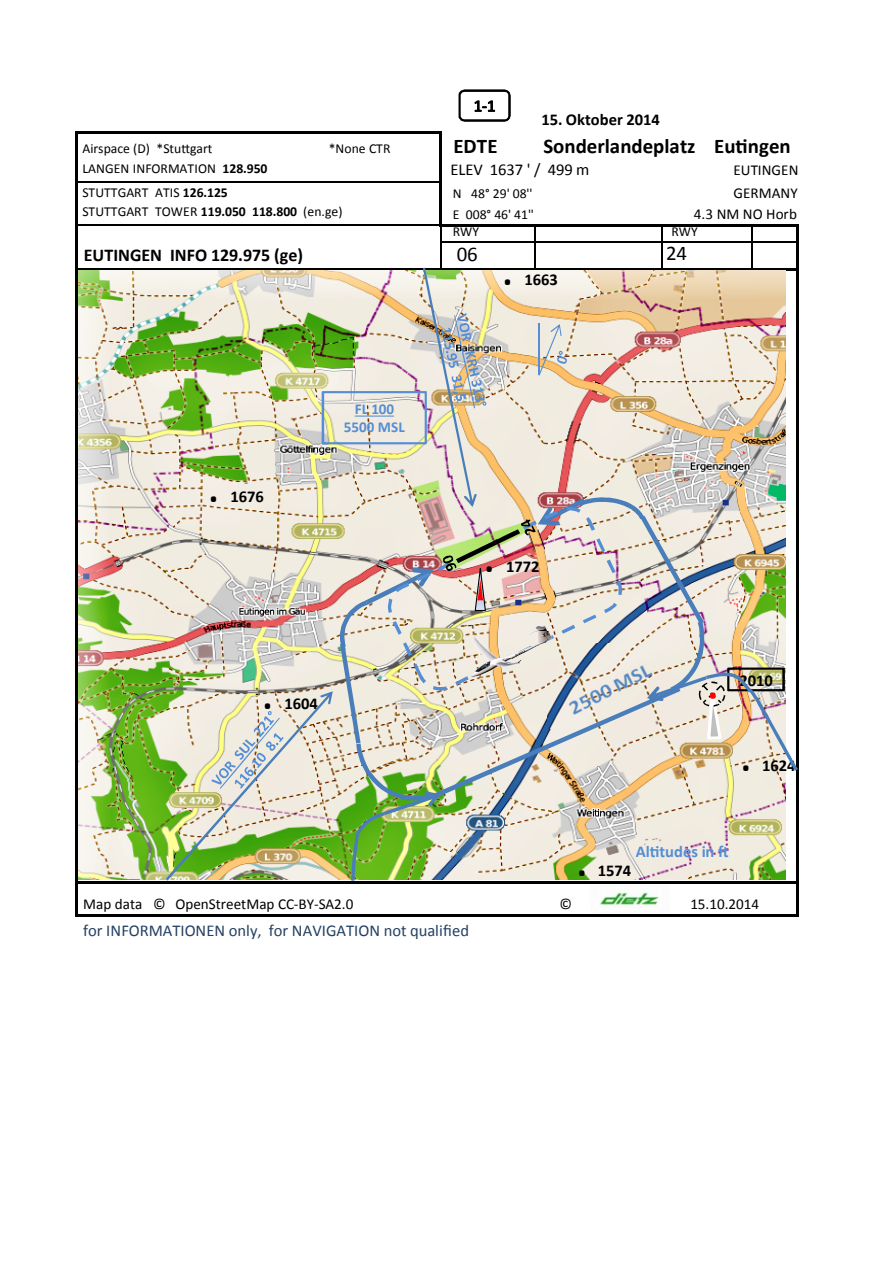
<style>
.page{position:relative;width:893px;height:1263px;background:#fff}
.page>*{position:absolute;margin:0;border:0;box-sizing:border-box;transform-origin:0 0}
.t1{font:54px "Calibri";color:#f00}
.t2{font:700 20.85px "Calibri";color:#000}
.t3{font:20.85px "Calibri";color:#000}
.t4{font:700 18px "Calibri";letter-spacing:-.005em;color:#000}
.t5{font:700 16.5px "Calibri";letter-spacing:-.005em;color:#000}
.t6{font:16.5px "Calibri";color:#244062}
.t7{font:16.5px "Calibri";letter-spacing:-.005em;color:#000}
.t8{font:700 16.5px "Calibri";color:#558ed5}
.t9{font:15.15px "Calibri";color:#000}
.t10{font:700 15.15px/18.3px "Calibri";letter-spacing:-.005em;color:#558ed5;text-align:center}
.t11{font:13.65px "Calibri";color:#000}
.s1{font-weight:700}
.s2{font-size:36px}
</style>
<div class="page">
<hr style="left:78px;top:225px;width:361px;height:1px;background:#000">
<hr style="left:439px;top:134px;width:3px;height:93px;background:#000">
<hr style="left:76px;top:132px;width:2px;height:785px;background:#000">
<hr style="left:440px;top:227px;width:1px;height:41px;background:#000">
<hr style="left:534px;top:227px;width:2px;height:41px;background:#000">
<hr style="left:661px;top:227px;width:2px;height:41px;background:#000">
<hr style="left:751px;top:227px;width:2px;height:41px;background:#000">
<hr style="left:796px;top:227px;width:2px;height:690px;background:#000">
<hr style="left:78px;top:132px;width:364px;height:2px;background:#000">
<hr style="left:78px;top:181px;width:361px;height:1px;background:#000">
<hr style="left:442px;top:224px;width:356px;height:3px;background:#000">
<hr style="left:441px;top:242px;width:355px;height:1px;background:#000">
<hr style="left:78px;top:268px;width:720px;height:3px;background:#000">
<hr style="left:78px;top:881px;width:720px;height:3px;background:#000">
<hr style="left:78px;top:914px;width:720px;height:3px;background:#000">
<img style="left:79px;top:270px;width:87px;height:610px">
<svg style="left:458px;top:89px;width:52px;height:33px"></svg>
<img style="left:166px;top:268px;width:631px;height:613px">
<img style="left:600px;top:892px;width:59px;height:14px">
<p class="t5" style="left:541px;top:109px;width:120px">15. Oktober 2014</p>
<p class="t11" style="left:82px;top:140px;width:131px">Airspace (D) *Stuttgart</p>
<p class="t11" style="left:329px;top:140px;width:63px">*None CTR</p>
<h2 class="t2" style="left:453px;top:133px;width:46px">EDTE</h2>
<h2 class="t2" style="left:543px;top:133px;width:249px">Sonderlandeplatz Eutingen</h2>
<p class="t11" style="left:82px;top:160px;width:186px">LANGEN INFORMATION <span class="s1">128.950</span></p>
<p class="t7" style="left:450px;top:159px;width:140px">ELEV 1637 ' / 499 m</p>
<p class="t9" style="left:733px;top:160px;width:67px">EUTINGEN</p>
<p class="t11" style="left:82px;top:184px;width:147px">STUTTGART ATIS <span class="s1">126.125</span></p>
<p class="t11" style="left:452px;top:185px;width:81px">N 48° 29' 08''</p>
<p class="t9" style="left:733px;top:183px;width:66px">GERMANY</p>
<p class="t11" style="left:82px;top:203px;width:262px">STUTTGART TOWER <span class="s1">119.050 118.800</span> (en.ge)</p>
<p class="t11" style="left:452px;top:205px;width:83px">E 008° 46' 41''</p>
<p class="t9" style="left:694px;top:204px;width:104px">4.3 NM NO Horb</p>
<p class="t11" style="left:452px;top:223px;width:28px">RWY</p>
<p class="t11" style="left:671px;top:223px;width:28px">RWY</p>
<h3 class="t4" style="left:84px;top:244px;width:221px">EUTINGEN INFO 129.975 (ge)</h3>
<h2 class="t3" style="left:456px;top:241px;width:23px">06</h2>
<h2 class="t3" style="left:666px;top:240px;width:23px">24</h2>
<p class="t5" style="left:209px;top:486px;width:56px"><span class="s2">.</span> 1676</p>
<p class="t10" style="left:344px;top:400px;width:62px">FL 100<br>5500 MSL</p>
<p class="t5" style="left:263px;top:693px;width:56px"><span class="s2">.</span> 1604</p>
<p class="t5" style="left:503px;top:269px;width:56px"><span class="s2">.</span> 1663</p>
<p class="t5" style="left:484px;top:556px;width:56px"><span class="s2">.</span> 1772</p>
<h1 class="t1" style="left:706px;top:646px;width:15px">.</h1>
<p class="t5" style="left:739px;top:670px;width:35px">2010</p>
<p class="t5" style="left:741px;top:755px;width:56px"><span class="s2">.</span> 1624</p>
<p class="t8" style="left:635px;top:841px;width:95px">Altitudes in ft</p>
<p class="t5" style="left:577px;top:860px;width:56px"><span class="s2">.</span> 1574</p>
<p class="t9" style="left:83px;top:894px;width:272px">Map data © OpenStreetMap CC-BY-SA2.0</p>
<p class="t9" style="left:559px;top:894px;width:14px">©</p>
<p class="t9" style="left:690px;top:894px;width:70px">15.10.2014</p>
<p class="t6" style="left:83px;top:920px;width:387px">for INFORMATIONEN only, for NAVIGATION not qualified</p>
</div>
